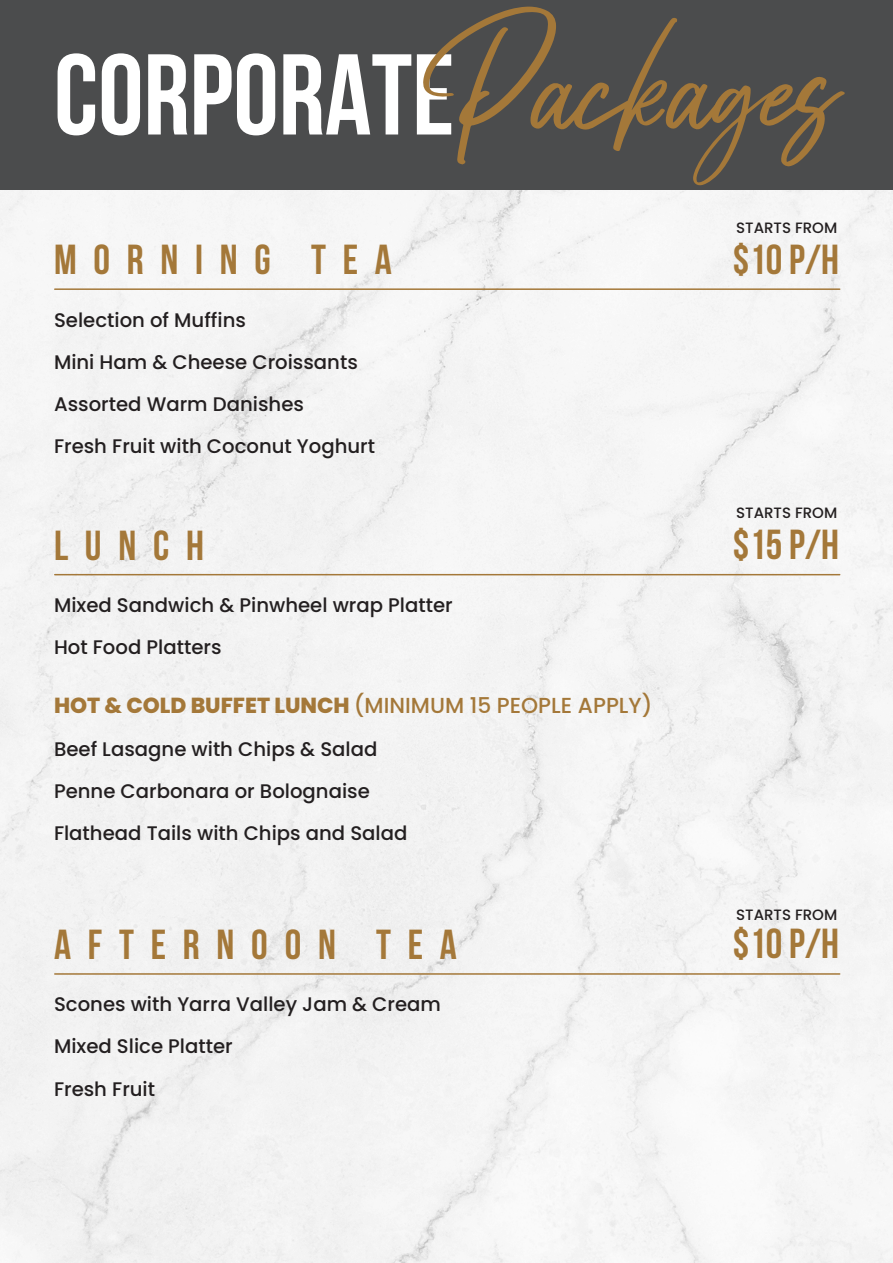
<style>
.page{position:relative;width:893px;height:1263px;background:#fff}
.page>*{position:absolute;margin:0;border:0;box-sizing:border-box;transform-origin:0 0}
.t1{font:700 114.6px "Bebas Neue";color:#fff}
.t2{font:113.4px "Humphrey Patterson Personal Use";color:#a47839}
.t3{font:700 42px "Bebas Neue";letter-spacing:.4em;color:#a47839}
.t4{font:500 21.75px "Poppins";color:#a47839}
.t5{font:500 19.65px "Poppins";color:#231f20}
.t6{font:500 15px "Poppins";color:#231f20}
.s1{font-weight:800}
</style>
<div class="page">
<div style="left:0;top:190px;width:893px;height:1073px;background:#f4f4f4"></div>
<div style="left:0;top:0;width:893px;height:190px;background:#4b4c4d"></div>
<hr style="left:55px;top:288px;width:785px;height:2px;background:#a47839">
<hr style="left:55px;top:973px;width:785px;height:2px;background:#a47839">
<hr style="left:55px;top:574px;width:785px;height:1px;background:#a47839">
<p class="t2" style="left:423px;top:54px;width:417px">Packages</p>
<p class="t1" style="left:54px;top:32px;width:402px">CORPORATE</p>
<p class="t6" style="left:736px;top:219px;width:103px">STARTS FROM</p>
<p class="t3" style="left:54px;top:237px;width:339px">MORNING TEA</p>
<p class="t3" style="left:733px;top:237px;width:108px">$10 P/H</p>
<p class="t5" style="left:54px;top:308px;width:193px">Selection of Muffins</p>
<p class="t5" style="left:54px;top:350px;width:305px">Mini Ham &amp; Cheese Croissants</p>
<p class="t5" style="left:54px;top:392px;width:251px">Assorted Warm Danishes</p>
<p class="t5" style="left:54px;top:434px;width:323px">Fresh Fruit with Coconut Yoghurt</p>
<p class="t6" style="left:736px;top:504px;width:103px">STARTS FROM</p>
<p class="t3" style="left:54px;top:522px;width:152px">LUNCH</p>
<p class="t3" style="left:733px;top:522px;width:108px">$15 P/H</p>
<p class="t5" style="left:54px;top:594px;width:400px">Mixed Sandwich &amp; Pinwheel wrap Platter</p>
<p class="t5" style="left:54px;top:636px;width:169px">Hot Food Platters</p>
<p class="t4" style="left:54px;top:693px;width:600px"><span class="s1">HOT &amp; COLD BUFFET LUNCH</span> (MINIMUM 15 PEOPLE APPLY)</p>
<p class="t5" style="left:54px;top:738px;width:325px">Beef Lasagne with Chips &amp; Salad</p>
<p class="t5" style="left:54px;top:780px;width:317px">Penne Carbonara or Bolognaise</p>
<p class="t5" style="left:54px;top:822px;width:355px">Flathead Tails with Chips and Salad</p>
<p class="t6" style="left:736px;top:906px;width:103px">STARTS FROM</p>
<p class="t3" style="left:54px;top:922px;width:404px">AFTERNOON TEA</p>
<p class="t3" style="left:733px;top:921px;width:108px">$10 P/H</p>
<p class="t5" style="left:54px;top:993px;width:388px">Scones with Yarra Valley Jam &amp; Cream</p>
<p class="t5" style="left:54px;top:1035px;width:180px">Mixed Slice Platter</p>
<p class="t5" style="left:54px;top:1077px;width:103px">Fresh Fruit</p>
</div>
